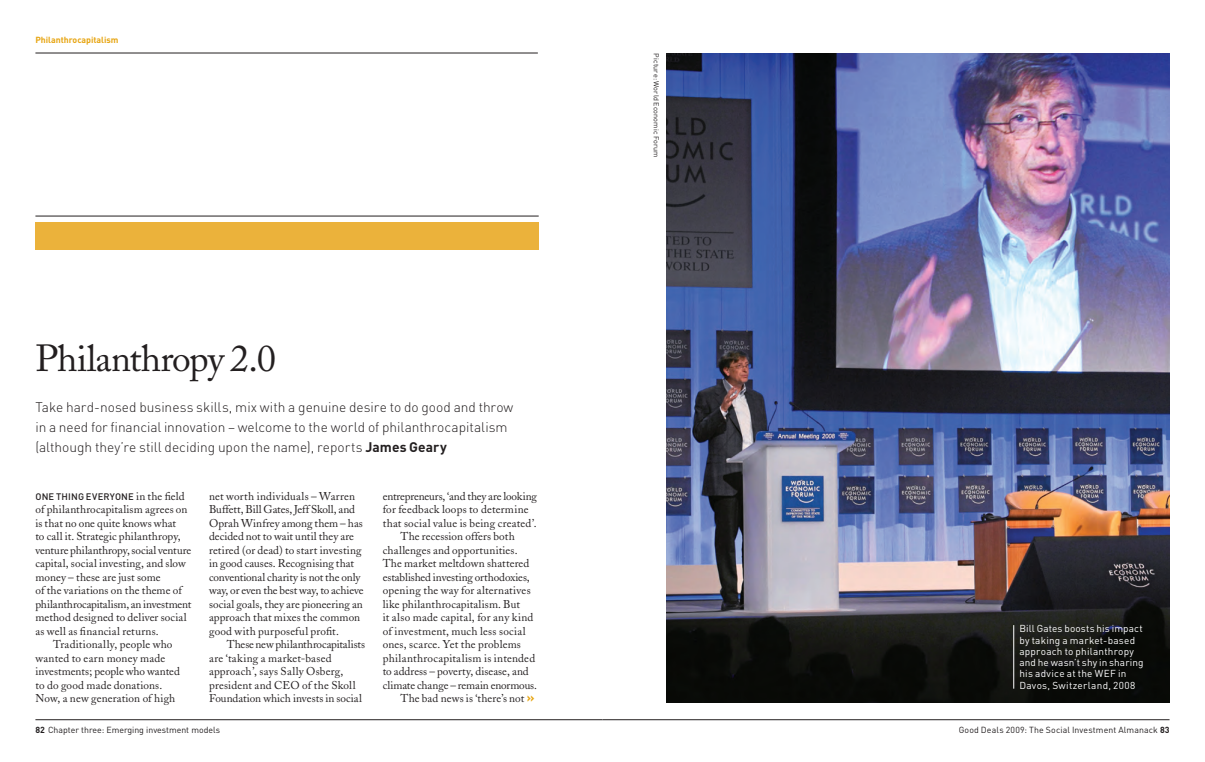
<style>
.page{position:relative;width:1205px;height:762px;background:#fff}
.page>*{position:absolute;margin:0;border:0;box-sizing:border-box;transform-origin:0 0}
.Chapter___Head{font:37.5px "Adobe Caslon";letter-spacing:-.02em;color:#231f20}
.Chapter_-_Strap{font:300 13.75px/20.2px "DIN";color:#231f20}
.body{font:11.25px/13.5px "Adobe Caslon";letter-spacing:.005em;color:#231f20}
.Body_-_indent{font:11.25px/13.5px "Adobe Caslon";letter-spacing:.01em;color:#231f20}
.Picture_caption{font:10px/11.2px "DIN";letter-spacing:.02em;color:#fff}
.body-2{font:500 9.38px "DIN";letter-spacing:.02em;color:#231f20}
.t1{font:8.75px "DIN";letter-spacing:.005em;color:#231f20}
.t2{font:700 8.75px "DIN";color:#e7a512}
.photo_credit{font:7.25px "DIN";letter-spacing:.02em;color:#231f20}
.s1{font-weight:700}
.s2{font-family:"Adobe Caslon";font-weight:400;font-size:11.25px}
.s3{font-family:"DIN";font-weight:700;font-size:12.5px;color:#e7a512}
</style>
<div class="page">
<hr style="left:35px;top:719px;width:567px;height:1px;background:#231f20">
<hr style="left:602px;top:719px;width:567px;height:1px;background:#231f20">
<img style="left:666px;top:53px;width:503px;height:649px">
<hr style="left:35px;top:53px;width:503px;height:1px;background:#231f20">
<hr style="left:35px;top:216px;width:504px;height:1px;background:#231f20">
<div style="left:35px;top:223px;width:504px;height:27px;background:#ebb23b"></div>
<hr style="left:1013px;top:625px;width:1px;height:64px;background:#fff">
<p class="t2" style="left:35px;top:34px;width:85px">Philanthrocapitalism</p>
<p class="Chapter___Head" style="left:35px;top:337px;width:242px">Philanthropy 2.0</p>
<p class="Chapter_-_Strap" style="left:35px;top:397px;width:479px">Take hard-nosed business skills, mix with a genuine desire to do good and throw in a need for financial innovation – welcome to the world of philanthrocapitalism (although they’re still deciding upon the name), reports <span class="s1">James Geary</span></p>
<p class="body-2" style="left:35px;top:490px;width:151px">ONE THING EVERYONE <span class="s2">in the field</span></p>
<p class="body" style="left:35px;top:503px;width:157px">of philanthrocapitalism agrees on is that no one quite knows what<br>to call it. Strategic philanthropy, venture philanthropy, social venture capital, social investing, and slow money – these are just some<br>of the variations on the theme of philanthrocapitalism, an investment method designed to deliver social as well as financial returns.</p>
<p class="body" style="left:35px;top:638px;width:146px;text-indent:18px">Traditionally, people who wanted to earn money made investments; people who wanted to do good made donations.<br>Now, a new generation of high</p>
<p class="body" style="left:209px;top:489px;width:156px">net worth individuals – Warren Buffett, Bill Gates, Jeff Skoll, and Oprah Winfrey among them – has decided not to wait until they are retired (or dead) to start investing in good causes. Recognising that conventional charity is not the only way, or even the best way, to achieve social goals, they are pioneering an approach that mixes the common good with purposeful profit.</p>
<p class="Body_-_indent" style="left:209px;top:638px;width:157px;text-indent:18px">These new philanthrocapitalists are ‘taking a market-based approach’, says Sally Osberg, president and CEO of the Skoll<br>Foundation which invests in social</p>
<p class="Body_-_indent" style="left:383px;top:489px;width:156px">entrepreneurs, ‘and they are looking for feedback loops to determine that social value is being created’.</p>
<p class="Body_-_indent" style="left:383px;top:530px;width:156px;text-indent:18px">The recession offers both challenges and opportunities.<br>The market meltdown shattered established investing orthodoxies, opening the way for alternatives like philanthrocapitalism. But<br>it also made capital, for any kind of investment, much less social ones, scarce. Yet the problems philanthrocapitalism is intended to address – poverty, disease, and climate change – remain enormous.</p>
<p class="Body_-_indent" style="left:400px;top:692px;width:136px">The bad news is ‘there’s not <span class="s3">»</span></p>
<p class="photo_credit" style="left:661px;top:53px;width:106px;rotate:90deg">Picture: World Economic Forum</p>
<p class="Picture_caption" style="left:1019px;top:623px;width:126px">Bill Gates boosts his impact by taking a market-based approach to philanthropy and he wasn’t shy in sharing his advice at the WEF in<br>Davos, Switzerland, 2008</p>
<p class="t1" style="left:35px;top:724px;width:186px"><span class="s1">82</span> Chapter three: Emerging investment models</p>
<p class="t1" style="left:959px;top:724px;width:212px">Good Deals 2009: The Social Investment Almanack <span class="s1">83</span></p>
</div>
